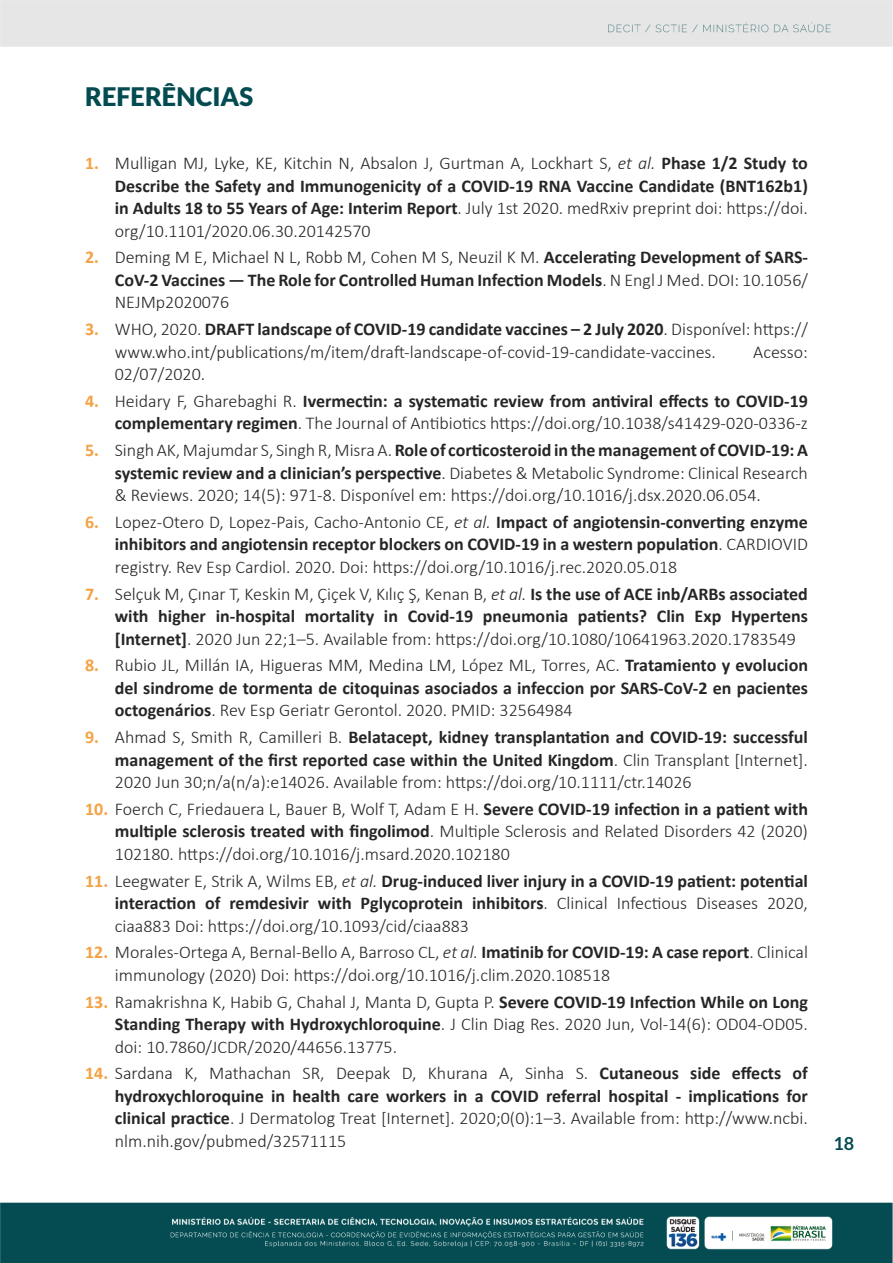
<style>
.page{position:relative;width:893px;height:1263px;background:#fff}
.page>*{position:absolute;margin:0;border:0;box-sizing:border-box;transform-origin:0 0}
.t1{font:900 25.5px "Lato";color:#034b51}
.t2{font:300 18px/22.5px "Calibri";color:#262626;text-align:justify}
.t3{font:700 18px/22.5px "Calibri";color:#262626;text-align:justify}
.t4{font:700 18px "Lato";color:#034b51}
.s1{font-weight:700;color:#f4a245}
.s2{font-style:italic}
.s3{font-weight:700}
.s4{color:#f4a245}
.s5{font-weight:300}
</style>
<div class="page">
<img style="left:0;top:0;width:893px;height:1263px">
<h1 class="t1" style="left:85px;top:81px;width:170px">REFERÊNCIAS</h1>
<p class="t2" style="left:115px;top:152px;width:695px;text-indent:-30px"><span class="s1">1.</span> Mulligan MJ, Lyke, KE, Kitchin N, Absalon J, Gurtman A, Lockhart S, <span class="s2">et al.</span> <span class="s3">Phase 1/2 Study to Describe the Safety and Immunogenicity of a COVID-19 RNA Vaccine Candidate (BNT162b1) in Adults 18 to 55 Years of Age: Interim Report</span>. July 1st 2020. medRxiv preprint doi: https://doi. org/10.1101/2020.06.30.20142570</p>
<p class="t3" style="left:115px;top:246px;width:695px;text-indent:-30px"><span class="s4">2.</span> <span class="s5">Deming M E, Michael N L, Robb M, Cohen M S, Neuzil K M.</span> Accelerating Development of SARS-CoV-2 Vaccines — The Role for Controlled Human Infection Models<span class="s5">. N Engl J Med. DOI: 10.1056/ NEJMp2020076</span></p>
<p class="t2" style="left:115px;top:318px;width:695px;text-indent:-30px"><span class="s1">3.</span> WHO, 2020. <span class="s3">DRAFT landscape of COVID-19 candidate vaccines – 2 July 2020</span>. Disponível: https:// www.who.int/publications/m/item/draft-landscape-of-covid-19-candidate-vaccines.</p>
<p class="t2" style="left:753px;top:340px;width:56px">Acesso:</p>
<p class="t2" style="left:115px;top:363px;width:92px">02/07/2020.</p>
<p class="t2" style="left:85px;top:389px;width:724px;text-align:right"><span class="s1">4.</span> Heidary F, Gharebaghi R. <span class="s3">Ivermectin: a systematic review from antiviral effects to COVID-19 complementary regimen</span>. The Journal of Antibiotics https://doi.org/10.1038/s41429-020-0336-z</p>
<p class="t2" style="left:115px;top:439px;width:695px;text-indent:-30px"><span class="s1">5.</span> Singh AK, Majumdar S, Singh R, Misra A. <span class="s3">Role of corticosteroid in the management of COVID-19: A systemic review and a clinician’s perspective</span>. Diabetes &amp; Metabolic Syndrome: Clinical Research &amp; Reviews. 2020; 14(5): 971-8. Disponível em: https://doi.org/10.1016/j.dsx.2020.06.054.</p>
<p class="t2" style="left:115px;top:510px;width:695px;text-indent:-30px"><span class="s1">6.</span> Lopez-Otero D, Lopez-Pais, Cacho-Antonio CE, <span class="s2">et al.</span> <span class="s3">Impact of angiotensin-converting enzyme inhibitors and angiotensin receptor blockers on COVID-19 in a western population</span>. CARDIOVID registry. Rev Esp Cardiol. 2020. Doi: https://doi.org/10.1016/j.rec.2020.05.018</p>
<p class="t2" style="left:115px;top:582px;width:695px;text-indent:-30px"><span class="s1">7.</span> Selçuk M, Çınar T, Keskin M, Çiçek V, Kılıç Ş, Kenan B, <span class="s2">et al.</span> <span class="s3">Is the use of ACE inb/ARBs associated with higher in-hospital mortality in Covid-19 pneumonia patients? Clin Exp Hypertens [Internet]</span>. 2020 Jun 22;1–5. Available from: https://doi.org/10.1080/10641963.2020.1783549</p>
<p class="t3" style="left:115px;top:654px;width:695px;text-indent:-30px"><span class="s4">8.</span> <span class="s5">Rubio JL, Millán IA, Higueras MM, Medina LM, López ML, Torres, AC.</span> Tratamiento y evolucion del sindrome de tormenta de citoquinas asociados a infeccion por SARS-CoV-2 en pacientes octogenários<span class="s5">. Rev Esp Geriatr Gerontol. 2020. PMID: 32564984</span></p>
<p class="t2" style="left:115px;top:726px;width:695px;text-indent:-30px"><span class="s1">9.</span> Ahmad S, Smith R, Camilleri B. <span class="s3">Belatacept, kidney transplantation and COVID-19: successful management of the first reported case within the United Kingdom</span>. Clin Transplant [Internet].<br>2020 Jun 30;n/a(n/a):e14026. Available from: https://doi.org/10.1111/ctr.14026</p>
<p class="t2" style="left:115px;top:797px;width:695px;text-indent:-30px"><span class="s1">10.</span> Foerch C, Friedauera L, Bauer B, Wolf T, Adam E H. <span class="s3">Severe COVID-19 infection in a patient with multiple sclerosis treated with fingolimod</span>. Multiple Sclerosis and Related Disorders 42 (2020)<br>102180. https://doi.org/10.1016/j.msard.2020.102180</p>
<p class="t2" style="left:115px;top:869px;width:695px;text-indent:-30px"><span class="s1">11.</span> Leegwater E, Strik A, Wilms EB, <span class="s2">et al.</span> <span class="s3">Drug-induced liver injury in a COVID-19 patient: potential interaction of remdesivir with Pglycoprotein inhibitors</span>. Clinical Infectious Diseases 2020, ciaa883 Doi: https://doi.org/10.1093/cid/ciaa883</p>
<p class="t2" style="left:115px;top:941px;width:695px;text-indent:-30px"><span class="s1">12.</span> Morales-Ortega A, Bernal-Bello A, Barroso CL, <span class="s2">et al.</span> <span class="s3">Imatinib for COVID-19: A case report</span>. Clinical immunology (2020) Doi: https://doi.org/10.1016/j.clim.2020.108518</p>
<p class="t2" style="left:115px;top:990px;width:695px;text-indent:-30px"><span class="s1">13.</span> Ramakrishna K, Habib G, Chahal J, Manta D, Gupta P. <span class="s3">Severe COVID-19 Infection While on Long Standing Therapy with Hydroxychloroquine</span>. J Clin Diag Res. 2020 Jun, Vol-14(6): OD04-OD05. doi: 10.7860/JCDR/2020/44656.13775.</p>
<p class="t2" style="left:115px;top:1062px;width:695px;text-indent:-30px"><span class="s1">14.</span> Sardana K, Mathachan SR, Deepak D, Khurana A, Sinha S. <span class="s3">Cutaneous side effects of hydroxychloroquine in health care workers in a COVID referral hospital - implications for clinical practice</span>. J Dermatolog Treat [Internet]. 2020;0(0):1–3. Available from: http://www.ncbi. nlm.nih.gov/pubmed/32571115</p>
<p class="t4" style="left:833px;top:1133px;width:22px">18</p>
</div>
